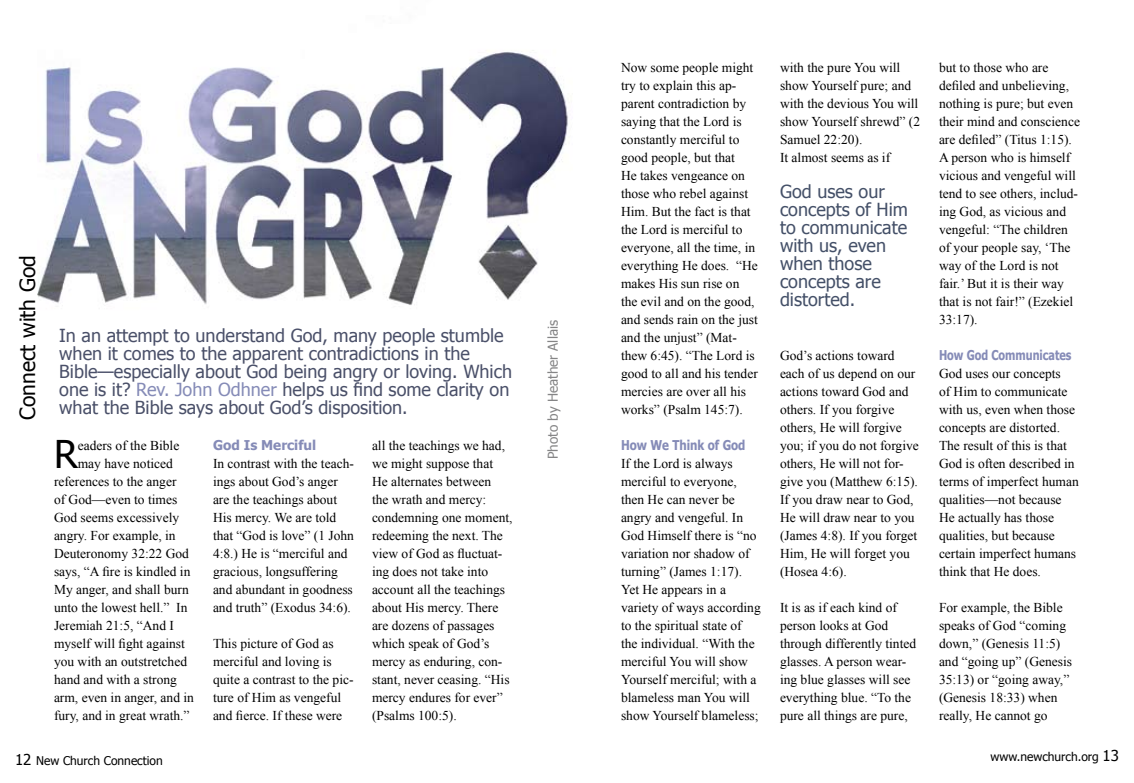
<style>
.page{position:relative;width:1134px;height:783px;background:#fff}
.page>*{position:absolute;margin:0;border:0;box-sizing:border-box;transform-origin:0 0}
.t1{font:38.25px "Tahoma";color:#000}
.t2{font:21px "Tahoma";color:#000}
.t3{font:18px/18px "Tahoma";color:#4a5069}
.t4{font:18px/18px "Tahoma";color:#445068}
.t5{font:13.5px/18px "Times New Roman";color:#000}
.t6{font:13.5px "Tahoma";color:#858586}
.t7{font:700 13.5px "Tahoma";color:#858bb7;scale:.8 1}
.t8{font:700 13.5px "Tahoma";color:#858bb7;scale:.85 1}
.t9{font:700 13.5px "Tahoma";color:#858bb7}
.t10{font:12px "Tahoma";color:#000}
.s1{color:#858bb7}
.s2{font-size:15px}
</style>
<div class="page">
<img style="left:37px;top:50px;width:531px;height:255px">
<h2 class="t2" style="left:13px;top:420px;width:166px;rotate:-90deg">Connect with God</h2>
<p class="t3" style="left:59px;top:326px;width:454px">In an attempt to understand God, many people stumble when it comes to the apparent contradictions in the Bible—especially about God being angry or loving. Which one is it? <span class="s1">Rev. John Odhner</span> helps us find some clarity on what the Bible says about God’s disposition.</p>
<h1 class="t1" style="left:54px;top:428px;width:23px">R</h1>
<p class="t5" style="left:78px;top:436px;width:103px">eaders of the Bible</p>
<p class="t5" style="left:78px;top:454px;width:97px">may have noticed</p>
<p class="t5" style="left:54px;top:472px;width:124px">references to the anger</p>
<p class="t5" style="left:54px;top:490px;width:125px">of God—even to times</p>
<p class="t5" style="left:54px;top:508px;width:127px">God seems excessively</p>
<p class="t5" style="left:54px;top:526px;width:123px">angry. For example, in</p>
<p class="t5" style="left:54px;top:544px;width:136px">Deuteronomy 32:22 God</p>
<p class="t5" style="left:54px;top:562px;width:138px">says, “A fire is kindled in</p>
<p class="t5" style="left:54px;top:580px;width:136px">My anger, and shall burn</p>
<p class="t5" style="left:54px;top:598px;width:135px">unto the lowest hell.” In</p>
<p class="t5" style="left:54px;top:616px;width:121px">Jeremiah 21:5, “And I</p>
<p class="t5" style="left:54px;top:634px;width:132px">myself will fight against</p>
<p class="t5" style="left:54px;top:652px;width:135px">you with an outstretched</p>
<p class="t5" style="left:54px;top:670px;width:124px">hand and with a strong</p>
<p class="t5" style="left:54px;top:688px;width:142px">arm, even in anger, and in</p>
<p class="t5" style="left:54px;top:706px;width:137px">fury, and in great wrath.”</p>
<p class="t9" style="left:213px;top:436px;width:105px">God Is Merciful</p>
<p class="t5" style="left:213px;top:454px;width:142px">In contrast with the teach&shy;ings about God’s anger are the teachings about<br>His mercy. We are told that “God is love” (1 John<br>4:8.) He is “merciful and gracious, longsuffering and abundant in goodness and truth” (Exodus 34:6).</p>
<p class="t5" style="left:213px;top:634px;width:142px">This picture of God as merciful and loving is quite a contrast to the pic&shy;ture of Him as vengeful and fierce. If these were</p>
<p class="t5" style="left:372px;top:436px;width:142px">all the teachings we had, we might suppose that<br>He alternates between<br>the wrath and mercy: condemning one moment, redeeming the next. The view of God as fluctuat&shy;ing does not take into account all the teachings about His mercy. There are dozens of passages which speak of God’s mercy as enduring, con&shy;stant, never ceasing. “His mercy endures for ever” (Psalms 100:5).</p>
<p class="t10" style="left:15px;top:752px;width:149px"><span class="s2">1 2</span> New Church Connection</p>
<p class="t6" style="left:544px;top:459px;width:140px;rotate:-90deg">Photo by Heather Allais</p>
<p class="t5" style="left:621px;top:58px;width:138px">Now some people might try to explain this ap&shy;parent contradiction by saying that the Lord is constantly merciful to good people, but that<br>He takes vengeance on those who rebel against<br>Him. But the fact is that the Lord is merciful to everyone, all the time, in everything He does. “He makes His sun rise on the evil and on the good, and sends rain on the just and the unjust” (Mat&shy;thew 6:45). “The Lord is good to all and his tender mercies are over all his works” (Psalm 145:7).</p>
<p class="t8" style="left:621px;top:436px;width:148px">How We Think of God</p>
<p class="t5" style="left:621px;top:454px;width:141px">If the Lord is always merciful to everyone, then He can never be angry and vengeful. In<br>God Himself there is “no variation nor shadow of turning” (James 1:17).<br>Yet He appears in a variety of ways according to the spiritual state of the individual. “With the merciful You will show<br>Yourself merciful; with a blameless man You will show Yourself blameless;</p>
<p class="t5" style="left:780px;top:58px;width:142px">with the pure You will show Yourself pure; and with the devious You will show Yourself shrewd” (2<br>Samuel 22:20).<br>It almost seems as if</p>
<h3 class="t4" style="left:780px;top:182px;width:130px">God uses our concepts of Him to communicate with us, even when those concepts are distorted.</h3>
<p class="t5" style="left:780px;top:346px;width:140px">God’s actions toward each of us depend on our actions toward God and others. If you forgive others, He will forgive you; if you do not forgive others, He will not for&shy;give you (Matthew 6:15).<br>If you draw near to God,<br>He will draw near to you (James 4:8). If you forget<br>Him, He will forget you (Hosea 4:6).</p>
<p class="t5" style="left:780px;top:598px;width:138px">It is as if each kind of person looks at God through differently tinted glasses. A person wear&shy;ing blue glasses will see everything blue. “To the pure all things are pure,</p>
<p class="t5" style="left:939px;top:58px;width:143px">but to those who are defiled and unbelieving, nothing is pure; but even their mind and conscience are defiled” (Titus 1:15).<br>A person who is himself vicious and vengeful will tend to see others, includ&shy;ing God, as vicious and vengeful: “The children of your people say, ‘The way of the Lord is not fair.’ But it is their way that is not fair!” (Ezekiel<br>33:17).</p>
<p class="t7" style="left:939px;top:346px;width:167px">How God Communicates</p>
<p class="t5" style="left:939px;top:364px;width:141px">God uses our concepts<br>of Him to communicate with us, even when those concepts are distorted.<br>The result of this is that<br>God is often described in terms of imperfect human qualities—not because<br>He actually has those qualities, but because certain imperfect humans think that He does.</p>
<p class="t5" style="left:939px;top:598px;width:135px">For example, the Bible speaks of God “coming down,” (Genesis 11:5) and “going up” (Genesis<br>35:13) or “going away,” (Genesis 18:33) when really, He cannot go</p>
<p class="t10" style="left:991px;top:749px;width:130px">www.newchurch.org <span class="s2">1 3</span></p>
</div>
